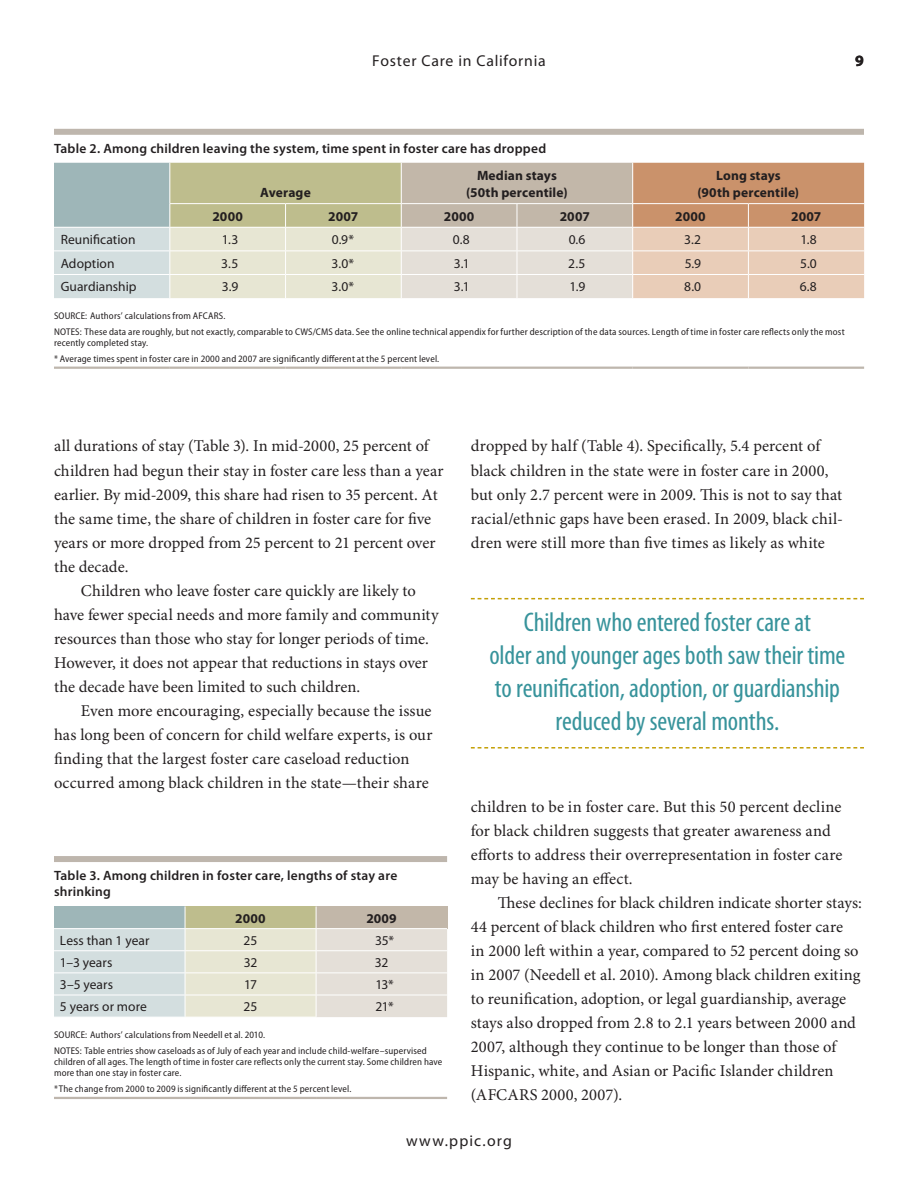
<style>
.page{position:relative;width:918px;height:1188px;background:#fff}
.page>*{position:absolute;margin:0;border:0;box-sizing:border-box;transform-origin:0 0}
.t1{font:condensed 27px/33px "Myriad Pro";letter-spacing:-.005em;color:#37939b;text-align:center}
.t2{font:16.5px/24px "Minion Pro";letter-spacing:.005em;color:#231f20}
.t3{font:15.75px "Myriad Pro";letter-spacing:.05em;color:#231f20}
.t4{font:15.75px "Myriad Pro";letter-spacing:.075em;color:#231f20}
.t5{font:700 15.75px "Myriad Pro";color:#231f20}
.t6{font:13.5px "Myriad Pro";color:#231f20}
.t7{font:600 13.5px/16.5px "Myriad Pro";letter-spacing:.015em;color:#231f20}
.t8{font:700 13.5px/17.2px "Myriad Pro";letter-spacing:.01em;color:#231f20;text-align:center}
.t9{font:semi-condensed 9.75px/15.8px "Myriad Pro";letter-spacing:.015em;color:#231f20}
</style>
<div class="page">
<svg style="left:54px;top:163px;width:810px;height:135px;background:#d2c7b3"></svg>
<hr style="left:748px;top:203px;width:116px;height:1px;background:#fff">
<hr style="left:748px;top:227px;width:116px;height:1px;background:#fff">
<hr style="left:54px;top:367px;width:116px;height:2px;background:#beb6ad">
<hr style="left:170px;top:367px;width:116px;height:2px;background:#beb6ad">
<hr style="left:286px;top:367px;width:115px;height:2px;background:#beb6ad">
<hr style="left:401px;top:367px;width:116px;height:2px;background:#beb6ad">
<hr style="left:517px;top:367px;width:116px;height:2px;background:#beb6ad">
<hr style="left:633px;top:367px;width:115px;height:2px;background:#beb6ad">
<hr style="left:748px;top:367px;width:116px;height:2px;background:#beb6ad">
<div style="left:54px;top:129px;width:810px;height:6px;background:#beb6ad"></div>
<hr style="left:54px;top:1097px;width:131px;height:2px;background:#beb6ad">
<hr style="left:185px;top:1097px;width:131px;height:2px;background:#beb6ad">
<hr style="left:316px;top:1097px;width:131px;height:2px;background:#beb6ad">
<svg style="left:54px;top:907px;width:393px;height:110px;background:#d8dad0"></svg>
<div style="left:54px;top:856px;width:393px;height:6px;background:#beb6ad"></div>
<svg style="left:471px;top:598px;width:393px;height:1px"></svg>
<svg style="left:471px;top:747px;width:393px;height:2px"></svg>
<p class="t3" style="left:372px;top:52px;width:175px">Foster Care in California</p>
<p class="t5" style="left:855px;top:52px;width:10px">9</p>
<p class="t7" style="left:54px;top:140px;width:494px">Table 2. Among children leaving the system, time spent in foster care has dropped</p>
<p class="t8" style="left:260px;top:184px;width:52px">average</p>
<p class="t8" style="left:466px;top:167px;width:103px">median stays (50th percentile)</p>
<p class="t8" style="left:698px;top:167px;width:103px">Long stays<br>(90th percentile)</p>
<p class="t8" style="left:212px;top:208px;width:32px">2000</p>
<p class="t8" style="left:328px;top:208px;width:32px">2007</p>
<p class="t8" style="left:444px;top:208px;width:32px">2000</p>
<p class="t8" style="left:560px;top:208px;width:32px">2007</p>
<p class="t8" style="left:675px;top:208px;width:32px">2000</p>
<p class="t8" style="left:791px;top:208px;width:32px">2007</p>
<p class="t6" style="left:61px;top:232px;width:76px">Reunification</p>
<p class="t6" style="left:222px;top:232px;width:18px">1.3</p>
<p class="t6" style="left:332px;top:232px;width:24px">0.9*</p>
<p class="t6" style="left:453px;top:232px;width:18px">0.8</p>
<p class="t6" style="left:569px;top:232px;width:18px">0.6</p>
<p class="t6" style="left:684px;top:232px;width:18px">3.2</p>
<p class="t6" style="left:801px;top:232px;width:18px">1.8</p>
<p class="t6" style="left:61px;top:256px;width:55px">Adoption</p>
<p class="t6" style="left:221px;top:256px;width:18px">3.5</p>
<p class="t6" style="left:332px;top:256px;width:24px">3.0*</p>
<p class="t6" style="left:454px;top:256px;width:17px">3.1</p>
<p class="t6" style="left:568px;top:256px;width:19px">2.5</p>
<p class="t6" style="left:685px;top:256px;width:18px">5.9</p>
<p class="t6" style="left:800px;top:256px;width:18px">5.0</p>
<p class="t6" style="left:61px;top:279px;width:77px">Guardianship</p>
<p class="t6" style="left:222px;top:279px;width:18px">3.9</p>
<p class="t6" style="left:332px;top:279px;width:24px">3.0*</p>
<p class="t6" style="left:454px;top:279px;width:17px">3.1</p>
<p class="t6" style="left:570px;top:279px;width:17px">1.9</p>
<p class="t6" style="left:684px;top:279px;width:18px">8.0</p>
<p class="t6" style="left:800px;top:279px;width:19px">6.8</p>
<p class="t9" style="left:54px;top:308px;width:792px">SOURCE: Authors’ calculations from AFCARS.<br>NOTES: These data are roughly, but not exactly, comparable to CWS/CMS data. See the online technical appendix for further description of the data sources. Length of time in foster care reflects only the most</p>
<p class="t9" style="left:54px;top:335px;width:387px">recently completed stay.<br>* Average times spent in foster care in 2000 and 2007 are significantly different at the 5 percent level.</p>
<p class="t2" style="left:54px;top:435px;width:376px">all durations of stay (Table 3). In mid-2000, 25 percent of</p>
<p class="t2" style="left:54px;top:459px;width:391px">children had begun their stay in foster care less than a year</p>
<p class="t2" style="left:54px;top:483px;width:385px">earlier. By mid-2009, this share had risen to 35 percent. At</p>
<p class="t2" style="left:54px;top:507px;width:379px">the same time, the share of children in foster care for five</p>
<p class="t2" style="left:54px;top:531px;width:383px">years or more dropped from 25 percent to 21 percent over</p>
<p class="t2" style="left:54px;top:555px;width:76px">the decade.</p>
<p class="t2" style="left:81px;top:579px;width:336px">Children who leave foster care quickly are likely to</p>
<p class="t2" style="left:54px;top:603px;width:386px">have fewer special needs and more family and community</p>
<p class="t2" style="left:54px;top:627px;width:377px">resources than those who stay for longer periods of time.</p>
<p class="t2" style="left:54px;top:651px;width:375px">However, it does not appear that reductions in stays over</p>
<p class="t2" style="left:54px;top:675px;width:308px">the decade have been limited to such children.</p>
<p class="t2" style="left:81px;top:699px;width:352px">Even more encouraging, especially because the issue</p>
<p class="t2" style="left:54px;top:723px;width:380px">has long been of concern for child welfare experts, is our</p>
<p class="t2" style="left:54px;top:747px;width:357px">finding that the largest foster care caseload reduction</p>
<p class="t2" style="left:54px;top:771px;width:376px">occurred among black children in the state—their share</p>
<p class="t7" style="left:54px;top:867px;width:345px">Table 3. Among children in foster care, lengths of stay are shrinking</p>
<p class="t8" style="left:235px;top:910px;width:32px">2000</p>
<p class="t8" style="left:366px;top:910px;width:32px">2009</p>
<p class="t6" style="left:60px;top:933px;width:91px">Less than 1 year</p>
<p class="t6" style="left:244px;top:933px;width:15px">25</p>
<p class="t6" style="left:375px;top:933px;width:20px">35*</p>
<p class="t6" style="left:60px;top:955px;width:54px">1–3 years</p>
<p class="t6" style="left:244px;top:955px;width:15px">32</p>
<p class="t6" style="left:375px;top:955px;width:15px">32</p>
<p class="t6" style="left:60px;top:977px;width:55px">3–5 years</p>
<p class="t6" style="left:244px;top:977px;width:14px">17</p>
<p class="t6" style="left:375px;top:977px;width:20px">13*</p>
<p class="t6" style="left:60px;top:999px;width:89px">5 years or more</p>
<p class="t6" style="left:244px;top:999px;width:15px">25</p>
<p class="t6" style="left:375px;top:999px;width:20px">21*</p>
<p class="t9" style="left:54px;top:1027px;width:374px">SOURCE: Authors’ calculations from Needell et al. 2010.<br>NOTES: Table entries show caseloads as of July of each year and include child-welfare–supervised</p>
<p class="t9" style="left:54px;top:1056px;width:390px;line-height:11.2px">children of all ages. The length of time in foster care reflects only the current stay. Some children have more than one stay in foster care.</p>
<p class="t9" style="left:54px;top:1081px;width:299px">*The change from 2000 to 2009 is significantly different at the 5 percent level.</p>
<p class="t2" style="left:471px;top:435px;width:374px">dropped by half (Table 4). Specifically, 5.4 percent of black children in the state were in foster care in 2000, but only 2.7 percent were in 2009. This is not to say that racial/ethnic gaps have been erased. In 2009, black chil&shy;dren were still more than five times as likely as white</p>
<h1 class="t1" style="left:489px;top:606px;width:358px">Children who entered foster care at<br>older and younger ages both saw their time to reunification, adoption, or guardianship reduced by several months.</h1>
<p class="t2" style="left:471px;top:795px;width:373px">children to be in foster care. But this 50 percent decline for black children suggests that greater awareness and efforts to address their overrepresentation in foster care may be having an effect.</p>
<p class="t2" style="left:471px;top:891px;width:393px;text-indent:27px">These declines for black children indicate shorter stays:<br>44 percent of black children who first entered foster care<br>in 2000 left within a year, compared to 52 percent doing so in 2007 (Needell et al. 2010). Among black children exiting to reunification, adoption, or legal guardianship, average stays also dropped from 2.8 to 2.1 years between 2000 and 2007, although they continue to be longer than those of Hispanic, white, and Asian or Pacific Islander children (AFCARS 2000, 2007).</p>
<p class="t4" style="left:406px;top:1132px;width:107px">www.ppic.org</p>
</div>
